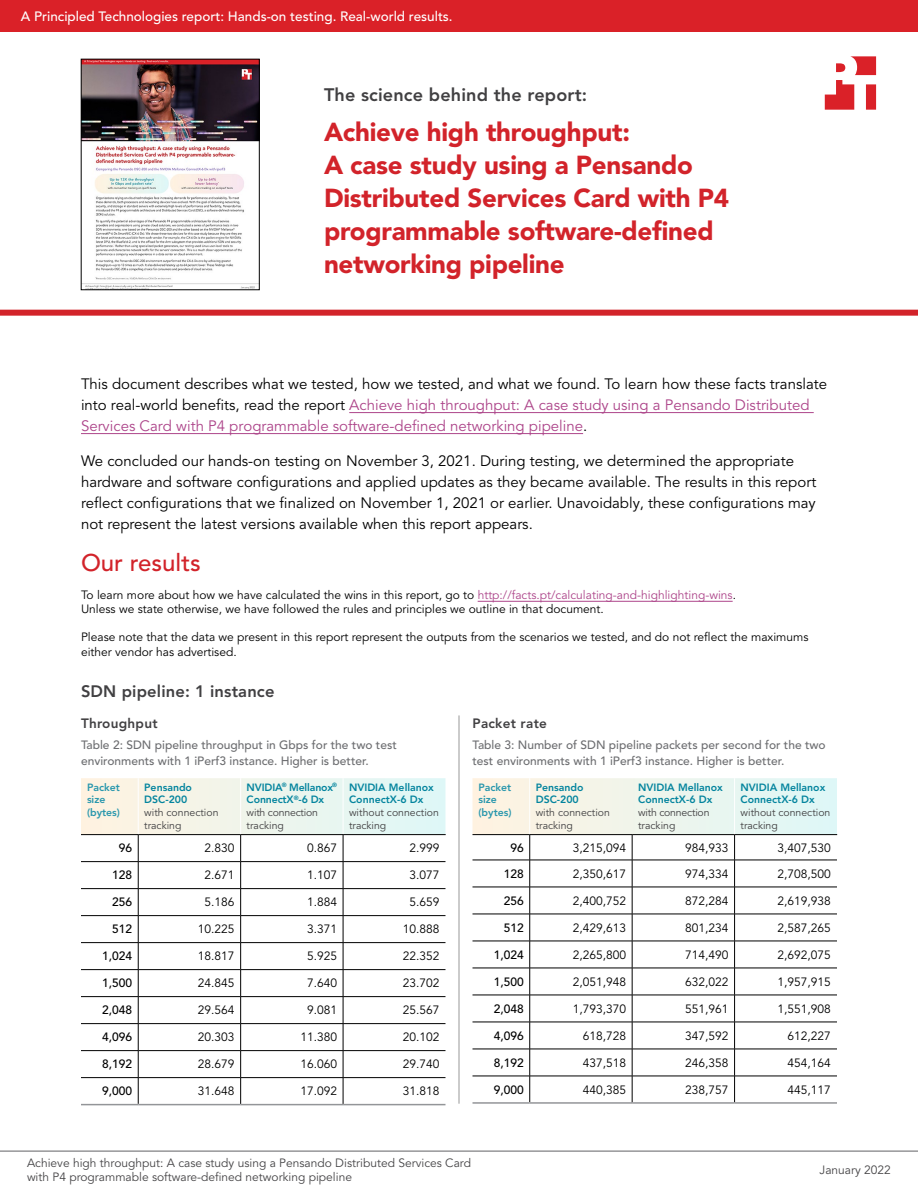
<style>
.page{position:relative;width:918px;height:1188px;background:#fff}
.page>*{position:absolute;margin:0;border:0;box-sizing:border-box;transform-origin:0 0}
.t1{font:900 25.8px/33px "Avenir LT Pro";letter-spacing:-.01em;color:#d2232a}
.t2{font:500 24px "Avenir LT Pro";color:#d2232a}
.t3{font:800 18px "Avenir LT Pro";letter-spacing:.01em;color:#414042}
.t4{font:800 16.5px "Avenir LT Pro";letter-spacing:.01em;color:#414042}
.t5{font:15px/21px "Avenir LT Pro";color:#000}
.t6{font:500 13.5px "Avenir LT Pro";color:#fff}
.t7{font:800 13.5px "Avenir LT Pro";letter-spacing:.02em;color:#414042}
.t8{font:12px/14.4px "Avenir LT Pro";color:#000}
.t9{font:500 12px/16.2px "Avenir LT Pro";color:#6d6e71}
.t10{font:12px/14.4px "Avenir LT Pro";color:#464547}
.t11{font:500 12px "Avenir LT Pro";color:#000}
.t12{font:800 10.5px/12.6px "Avenir LT Pro";color:#03849e}
.t13{font:10.5px/12.6px "Avenir LT Pro";color:#414042}
.t14{font:800 10.5px/12.6px "Avenir LT Pro";color:#2997ad}
.t15{font:10.5px/12.6px "Avenir LT Pro";letter-spacing:-.02em;color:#414042}
.s1{color:#ad458a}
.s2{font-weight:400;color:#414042}
</style>
<div class="page">
<img style="left:81px;top:59px;width:179px;height:231px">
<div style="left:0;top:310px;width:918px;height:6px;background:#d2232a"></div>
<svg style="left:825px;top:56px;width:51px;height:54px"></svg>
<hr style="left:349px;top:412px;width:465px;height:1px;background:#ad458a">
<hr style="left:81px;top:433px;width:502px;height:1px;background:#ad458a">
<hr style="left:478px;top:601px;width:255px;height:1px;background:#ad458a">
<hr style="left:81px;top:1104px;width:57px;height:1px;background:#939598">
<hr style="left:138px;top:1104px;width:103px;height:1px;background:#939598">
<hr style="left:241px;top:1104px;width:102px;height:1px;background:#939598">
<hr style="left:343px;top:1104px;width:103px;height:1px;background:#939598">
<svg style="left:81px;top:778px;width:365px;height:326px"></svg>
<hr style="left:472px;top:1102px;width:58px;height:2px;background:#939598">
<hr style="left:530px;top:1102px;width:102px;height:2px;background:#939598">
<hr style="left:632px;top:1102px;width:103px;height:2px;background:#939598">
<hr style="left:735px;top:1102px;width:102px;height:2px;background:#939598">
<svg style="left:472px;top:778px;width:365px;height:324px"></svg>
<hr style="left:459px;top:715px;width:1px;height:389px;background:#999">
<hr style="left:0;top:1151px;width:918px;height:1px;background:#616264">
<div style="left:0;top:0;width:918px;height:32px;background:#da2128"></div>
<p class="t6" style="left:21px;top:9px;width:433px">A Principled Technologies report: Hands-on testing. Real-world results.</p>
<h3 class="t3" style="left:324px;top:84px;width:265px">The science behind the report:</h3>
<h1 class="t1" style="left:324px;top:116px;width:407px">Achieve high throughput:<br>A case study using a Pensando<br>Distributed Services Card with P4 programmable software-defined networking pipeline</h1>
<p class="t5" style="left:81px;top:374px;width:748px">This document describes what we tested, how we tested, and what we found. To learn how these facts translate into real-world benefits, read the report <span class="s1">Achieve high throughput: A case study using a Pensando Distributed<br>Services Card with P4 programmable software-defined networking pipeline</span>.</p>
<p class="t5" style="left:81px;top:450px;width:737px">We concluded our hands-on testing on November 3, 2021. During testing, we determined the appropriate hardware and software configurations and applied updates as they became available. The results in this report reflect configurations that we finalized on November 1, 2021 or earlier. Unavoidably, these configurations may not represent the latest versions available when this report appears.</p>
<h2 class="t2" style="left:81px;top:549px;width:121px">Our results</h2>
<p class="t8" style="left:81px;top:588px;width:657px">To learn more about how we have calculated the wins in this report, go to <span class="s1">http://facts.pt/calculating-and-highlighting-wins</span>.<br>Unless we state otherwise, we have followed the rules and principles we outline in that document.</p>
<p class="t8" style="left:81px;top:630px;width:729px">Please note that the data we present in this report represent the outputs from the scenarios we tested, and do not reflect the maximums either vendor has advertised.</p>
<h3 class="t4" style="left:81px;top:681px;width:195px">SDN pipeline: 1 instance</h3>
<p class="t7" style="left:81px;top:715px;width:78px">Throughput</p>
<p class="t9" style="left:81px;top:737px;width:317px">Table 2: SDN pipeline throughput in Gbps for the two test environments with 1 iPerf3 instance. Higher is better.</p>
<p class="t14" style="left:87px;top:781px;width:35px">Packet size (bytes)</p>
<p class="t12" style="left:144px;top:781px;width:49px">Pensando<br>DSC-200</p>
<p class="t7" style="left:472px;top:715px;width:76px">Packet rate</p>
<p class="t9" style="left:472px;top:737px;width:355px">Table 3: Number of SDN pipeline packets per second for the two test environments with 1 iPerf3 instance. Higher is better.</p>
<p class="t14" style="left:478px;top:781px;width:35px">Packet size (bytes)</p>
<p class="t12" style="left:536px;top:781px;width:49px">Pensando<br>DSC-200</p>
<p class="t12" style="left:247px;top:781px;width:92px">NVIDIA<sup>®</sup> Mellanox<sup>®<br></sup>ConnectX<sup>®</sup>-6 Dx <span class="s2">with connection tracking</span></p>
<p class="t12" style="left:349px;top:781px;width:86px">NVIDIA Mellanox<br>ConnectX-6 Dx</p>
<p class="t12" style="left:638px;top:781px;width:86px">NVIDIA Mellanox<br>ConnectX-6 Dx</p>
<p class="t15" style="left:638px;top:806px;width:73px">with connection tracking</p>
<p class="t12" style="left:741px;top:781px;width:86px">NVIDIA Mellanox<br>ConnectX-6 Dx</p>
<p class="t13" style="left:741px;top:806px;width:91px">without connection tracking</p>
<p class="t13" style="left:349px;top:806px;width:91px">without connection tracking</p>
<p class="t13" style="left:144px;top:806px;width:76px">with connection tracking</p>
<p class="t13" style="left:536px;top:806px;width:76px">with connection tracking</p>
<p class="t11" style="left:119px;top:841px;width:15px">96</p>
<p class="t8" style="left:205px;top:841px;width:32px">2.830</p>
<p class="t8" style="left:307px;top:841px;width:32px">0.867</p>
<p class="t8" style="left:409px;top:841px;width:32px">2.999</p>
<p class="t11" style="left:112px;top:868px;width:22px">128</p>
<p class="t8" style="left:205px;top:868px;width:32px">2.671</p>
<p class="t8" style="left:307px;top:868px;width:32px">1.107</p>
<p class="t8" style="left:409px;top:868px;width:32px">3.077</p>
<p class="t11" style="left:112px;top:895px;width:22px">256</p>
<p class="t8" style="left:205px;top:895px;width:32px">5.186</p>
<p class="t8" style="left:307px;top:895px;width:32px">1.884</p>
<p class="t8" style="left:409px;top:895px;width:32px">5.659</p>
<p class="t11" style="left:112px;top:922px;width:22px">512</p>
<p class="t8" style="left:198px;top:922px;width:38px">10.225</p>
<p class="t8" style="left:307px;top:922px;width:32px">3.371</p>
<p class="t8" style="left:403px;top:922px;width:38px">10.888</p>
<p class="t11" style="left:102px;top:949px;width:32px">1,024</p>
<p class="t8" style="left:198px;top:949px;width:38px">18.817</p>
<p class="t8" style="left:307px;top:949px;width:32px">5.925</p>
<p class="t8" style="left:403px;top:949px;width:38px">22.352</p>
<p class="t11" style="left:102px;top:976px;width:32px">1,500</p>
<p class="t8" style="left:198px;top:976px;width:38px">24.845</p>
<p class="t8" style="left:307px;top:976px;width:32px">7.640</p>
<p class="t8" style="left:403px;top:976px;width:38px">23.702</p>
<p class="t11" style="left:102px;top:1003px;width:32px">2,048</p>
<p class="t8" style="left:198px;top:1003px;width:38px">29.564</p>
<p class="t8" style="left:307px;top:1003px;width:32px">9.081</p>
<p class="t8" style="left:403px;top:1003px;width:38px">25.567</p>
<p class="t11" style="left:102px;top:1030px;width:32px">4,096</p>
<p class="t8" style="left:198px;top:1030px;width:38px">20.303</p>
<p class="t8" style="left:300px;top:1030px;width:38px">11.380</p>
<p class="t8" style="left:403px;top:1030px;width:38px">20.102</p>
<p class="t11" style="left:102px;top:1057px;width:32px">8,192</p>
<p class="t8" style="left:198px;top:1057px;width:38px">28.679</p>
<p class="t8" style="left:300px;top:1057px;width:38px">16.060</p>
<p class="t8" style="left:403px;top:1057px;width:38px">29.740</p>
<p class="t11" style="left:102px;top:1084px;width:32px">9,000</p>
<p class="t8" style="left:198px;top:1084px;width:38px">31.648</p>
<p class="t8" style="left:300px;top:1084px;width:38px">17.092</p>
<p class="t8" style="left:403px;top:1084px;width:38px">31.818</p>
<p class="t11" style="left:510px;top:840px;width:15px">96</p>
<p class="t8" style="left:573px;top:840px;width:55px">3,215,094</p>
<p class="t8" style="left:685px;top:840px;width:45px">984,933</p>
<p class="t8" style="left:778px;top:840px;width:55px">3,407,530</p>
<p class="t11" style="left:504px;top:866px;width:22px">128</p>
<p class="t8" style="left:573px;top:867px;width:55px">2,350,617</p>
<p class="t8" style="left:685px;top:867px;width:45px">974,334</p>
<p class="t8" style="left:778px;top:867px;width:55px">2,708,500</p>
<p class="t11" style="left:504px;top:893px;width:22px">256</p>
<p class="t8" style="left:573px;top:894px;width:55px">2,400,752</p>
<p class="t8" style="left:685px;top:894px;width:45px">872,284</p>
<p class="t8" style="left:778px;top:894px;width:55px">2,619,938</p>
<p class="t11" style="left:504px;top:920px;width:22px">512</p>
<p class="t8" style="left:573px;top:921px;width:55px">2,429,613</p>
<p class="t8" style="left:685px;top:921px;width:45px">801,234</p>
<p class="t8" style="left:778px;top:921px;width:55px">2,587,265</p>
<p class="t11" style="left:494px;top:947px;width:32px">1,024</p>
<p class="t8" style="left:573px;top:948px;width:55px">2,265,800</p>
<p class="t8" style="left:685px;top:948px;width:45px">714,490</p>
<p class="t8" style="left:778px;top:948px;width:55px">2,692,075</p>
<p class="t11" style="left:494px;top:974px;width:32px">1,500</p>
<p class="t8" style="left:573px;top:975px;width:55px">2,051,948</p>
<p class="t8" style="left:685px;top:975px;width:45px">632,022</p>
<p class="t8" style="left:778px;top:975px;width:55px">1,957,915</p>
<p class="t11" style="left:494px;top:1001px;width:32px">2,048</p>
<p class="t8" style="left:573px;top:1002px;width:55px">1,793,370</p>
<p class="t8" style="left:685px;top:1002px;width:45px">551,961</p>
<p class="t8" style="left:778px;top:1002px;width:55px">1,551,908</p>
<p class="t11" style="left:494px;top:1028px;width:32px">4,096</p>
<p class="t8" style="left:583px;top:1029px;width:45px">618,728</p>
<p class="t8" style="left:685px;top:1029px;width:45px">347,592</p>
<p class="t8" style="left:788px;top:1029px;width:45px">612,227</p>
<p class="t11" style="left:494px;top:1055px;width:32px">8,192</p>
<p class="t8" style="left:583px;top:1056px;width:45px">437,518</p>
<p class="t8" style="left:685px;top:1056px;width:45px">246,358</p>
<p class="t8" style="left:788px;top:1056px;width:45px">454,164</p>
<p class="t11" style="left:494px;top:1082px;width:32px">9,000</p>
<p class="t8" style="left:583px;top:1083px;width:45px">440,385</p>
<p class="t8" style="left:685px;top:1083px;width:45px">238,757</p>
<p class="t8" style="left:788px;top:1083px;width:45px">445,117</p>
<p class="t10" style="left:27px;top:1156px;width:446px">Achieve high throughput: A case study using a Pensando Distributed Services Card with P4 programmable software-defined networking pipeline</p>
<p class="t10" style="left:820px;top:1163px;width:73px">January 2022</p>
</div>
